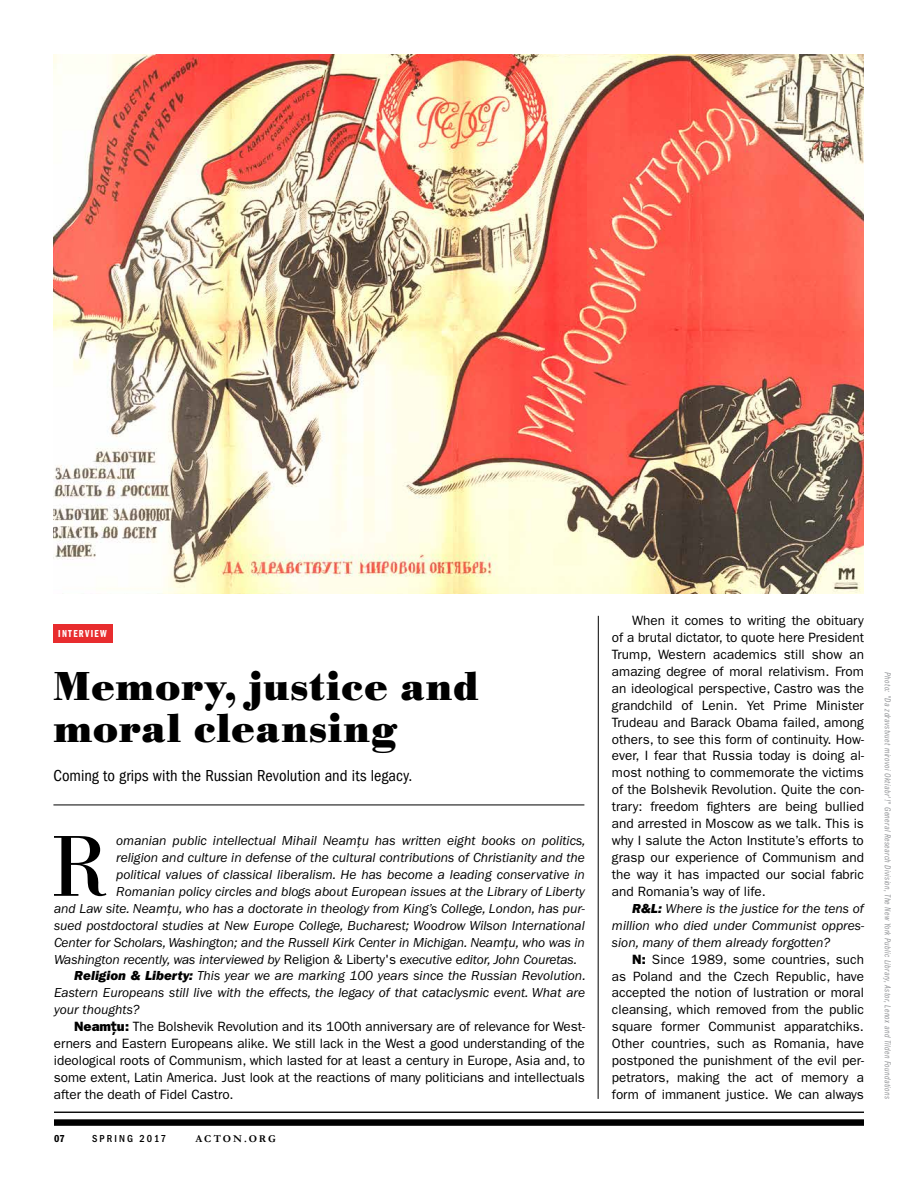
<style>
.page{position:relative;width:918px;height:1188px;background:#fff}
.page>*{position:absolute;margin:0;border:0;box-sizing:border-box;transform-origin:0 0}
.t1{font:89.55px "Bodoni URW";color:#000}
.t2{font:700 42px/42px "Bodoni URW";letter-spacing:.02em;color:#000}
.t3{font:condensed 16.5px "ITC Franklin Gothic Std";color:#000}
.t4{font:13.5px/17px "ITC Franklin Gothic Std";letter-spacing:-.005em;color:#000;text-align:justify}
.t5{font:italic 13.5px/17px "ITC Franklin Gothic Std";color:#000;text-align:justify}
.t6{font:500 condensed 10.5px "ITC Franklin Gothic Std";letter-spacing:.2em;color:#000}
.t7{font:700 10.5px "Garamond";letter-spacing:.185em;color:#000}
.t8{font:10.5px "ITC Franklin Gothic Std Dm Cp";letter-spacing:.125em;color:#fff}
.t9{font:10.5px "ITC Franklin Gothic Std Dm Cd";color:#000}
.t10{font:9px "ITC Franklin Gothic Std Bk Cp It";letter-spacing:.04em;color:#939598}
.s1{font-family:"Calibri";font-size:14.25px}
.s2{font-style:normal}
.s3{font-family:"ITC Franklin Gothic Std Hvy It";font-style:normal}
.s4{font-family:"ITC Franklin Gothic Std Hvy"}
.s5{font-family:"Avenir";font-weight:900;font-size:15px}
</style>
<div class="page">
<div style="left:54px;top:1120px;width:810px;height:6px;background:#000"></div>
<hr style="left:54px;top:1112px;width:810px;height:1px;background:#000">
<img style="left:53px;top:54px;width:811px;height:540px">
<hr style="left:53px;top:805px;width:531px;height:1px;background:#000">
<div style="left:53px;top:624px;width:60px;height:18px;background:#e82c2e"></div>
<hr style="left:598px;top:616px;width:1px;height:483px;background:#000">
<p class="t8" style="left:58px;top:627px;width:50px">INTERVIEW</p>
<h2 class="t2" style="left:53px;top:667px;width:427px">Memory, justice and moral cleansing</h2>
<p class="t3" style="left:53px;top:766px;width:361px">Coming to grips with the Russian Revolution and its legacy.</p>
<h1 class="t1" style="left:51px;top:814px;width:59px">R</h1>
<p class="t5" style="left:116px;top:832px;width:471px">omanian public intellectual Mihail Neam<span class="s1">ţ</span>u has written eight books on politics,</p>
<p class="t5" style="left:116px;top:849px;width:470px">religion and culture in defense of the cultural contributions of Christianity and the</p>
<p class="t5" style="left:116px;top:866px;width:470px">political values of classical liberalism. He has become a leading conservative in</p>
<p class="t5" style="left:116px;top:883px;width:470px">Romanian policy circles and blogs about European issues at the Library of Liberty</p>
<p class="t5" style="left:54px;top:900px;width:533px">and Law site. Neam<span class="s1">ț</span>u, who has a doctorate in theology from King’s College, London, has pur-</p>
<p class="t5" style="left:54px;top:917px;width:532px">sued postdoctoral studies at New Europe College, Bucharest; Woodrow Wilson International</p>
<p class="t5" style="left:54px;top:934px;width:532px">Center for Scholars, Washington; and the Russell Kirk Center in Michigan. Neam<span class="s1">ţ</span>u, who was in</p>
<p class="t5" style="left:54px;top:951px;width:525px">Washington recently, was interviewed by <span class="s2">Religion &amp; Liberty's</span> executive editor, John Couretas.</p>
<p class="t5" style="left:74px;top:968px;width:513px"><span class="s3">Religion &amp; Liberty:</span> This year we are marking 100 years since the Russian Revolution.</p>
<p class="t5" style="left:54px;top:985px;width:533px">Eastern Europeans still live with the effects, the legacy of that cataclysmic event. What are</p>
<p class="t5" style="left:54px;top:1002px;width:87px">your thoughts?</p>
<p class="t4" style="left:74px;top:1018px;width:512px"><span class="s4">Neam</span><span class="s5">ţ</span><span class="s4">u:</span> The Bolshevik Revolution and its 100th anniversary are of relevance for West-</p>
<p class="t4" style="left:54px;top:1035px;width:532px">erners and Eastern Europeans alike. We still lack in the West a good understanding of the</p>
<p class="t4" style="left:54px;top:1052px;width:533px">ideological roots of Communism, which lasted for at least a century in Europe, Asia and, to</p>
<p class="t4" style="left:54px;top:1069px;width:532px">some extent, Latin America. Just look at the reactions of many politicians and intellectuals</p>
<p class="t4" style="left:54px;top:1086px;width:181px">after the death of Fidel Castro.</p>
<p class="t9" style="left:54px;top:1132px;width:12px">07</p>
<p class="t6" style="left:92px;top:1132px;width:75px">SPRING 2017</p>
<p class="t7" style="left:195px;top:1132px;width:82px">ACTON.ORG</p>
<p class="t4" style="left:612px;top:612px;width:254px;text-indent:20px">When it comes to writing the obituary of a brutal dictator, to quote here President Trump, Western academics still show an amazing degree of moral relativism. From an ideological perspective, Castro was the grandchild of Lenin. Yet Prime Minister Trudeau and Barack Obama failed, among others, to see this form of continuity. How&shy;ever, I fear that Russia today is doing al&shy;most nothing to commemorate the victims of the Bolshevik Revolution. Quite the con&shy;trary: freedom fighters are being bullied and arrested in Moscow as we talk. This is why I salute the Acton Institute’s efforts to grasp our experience of Communism and the way it has impacted our social fabric and Romania’s way of life.</p>
<p class="t5" style="left:612px;top:900px;width:254px;text-indent:20px"><span class="s3">R&amp;L:</span> Where is the justice for the tens of million who died under Communist oppres&shy;sion, many of them already forgotten?</p>
<p class="t4" style="left:612px;top:951px;width:254px;text-indent:20px"><span class="s4">N:</span> Since 1989, some countries, such as Poland and the Czech Republic, have accepted the notion of lustration or moral cleansing, which removed from the public square former Communist apparatchiks.<br>Other countries, such as Romania, have postponed the punishment of the evil per&shy;petrators, making the act of memory a form of immanent justice. We can always</p>
<p class="t10" style="left:893px;top:672px;width:428px;rotate:90deg">Photo: "Da zdravstvuet mirovoi Oktiabr'!" General Research Division, The New York Public Library, Astor, Lenox and Tilden Foundations</p>
</div>
